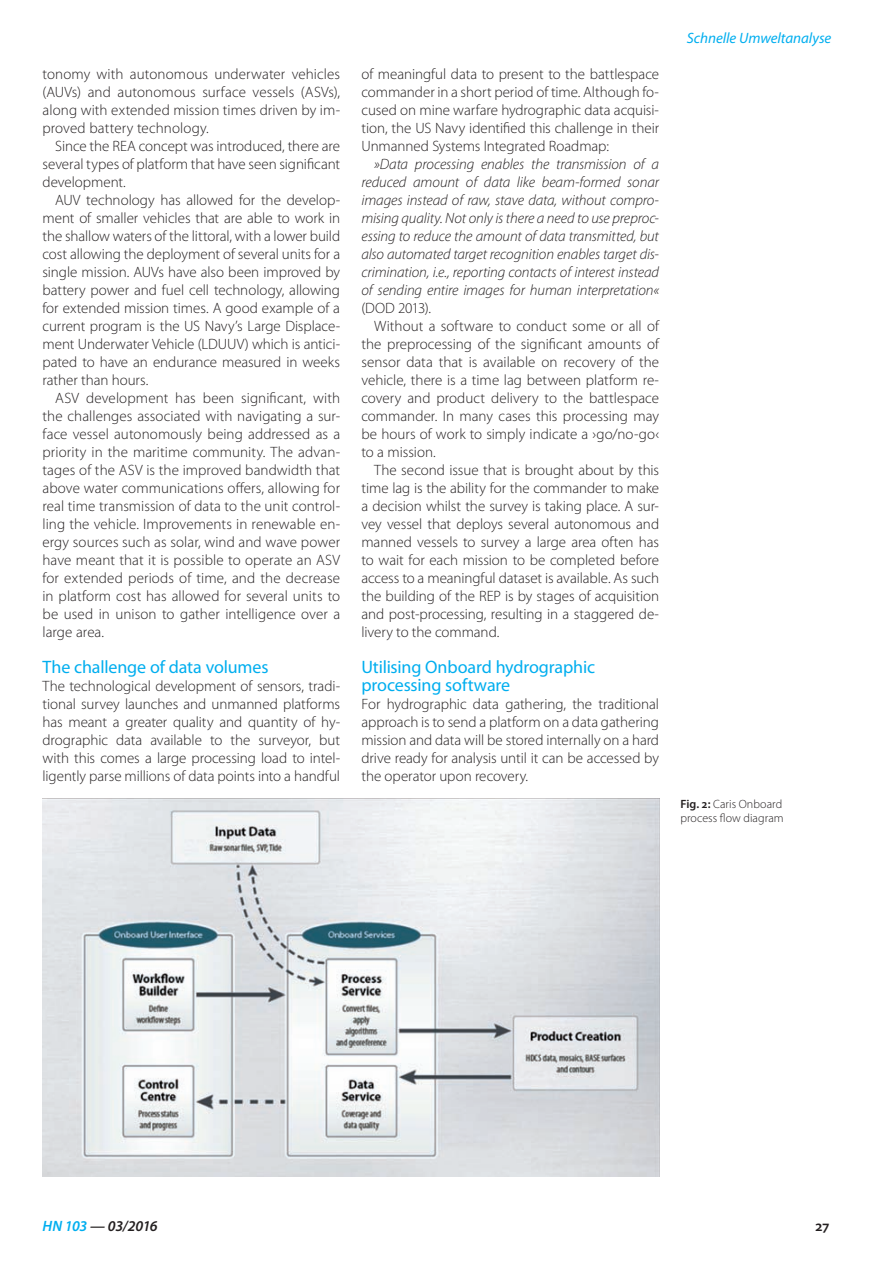
<style>
.page{position:relative;width:893px;height:1263px;background:#fff}
.page>*{position:absolute;margin:0;border:0;box-sizing:border-box;transform-origin:0 0}
.t1{font:18px/18px "Myriad Pro";letter-spacing:-.01em;color:#00aeef}
.t2{font:300 15px/18px "Myriad Pro";color:#231f20;text-align:justify}
.t3{font:italic 300 15px/18px "Myriad Pro";letter-spacing:-.005em;color:#231f20;text-align:justify}
.t4{font:italic 15px "Myriad Pro";letter-spacing:-.005em;color:#00aeef}
.t5{font:italic 600 15px "Myriad Pro";letter-spacing:-.015em;color:#231f20}
.t6{font:600 15px "Myriad Pro";color:#231f20}
.t7{font:300 12px/14.4px "Myriad Pro";letter-spacing:.005em;color:#231f20}
.s1{font-weight:600}
.s2{color:#00aeef}
</style>
<div class="page">
<img style="left:43px;top:799px;width:616px;height:378px">
<p class="t2" style="left:43px;top:64px;width:299px">tonomy with autonomous underwater vehicles (AUVs) and autonomous surface vessels (ASVs), along with extended mission times driven by im&shy;proved battery technology.</p>
<p class="t2" style="left:43px;top:136px;width:299px;text-indent:13px">Since the REA concept was introduced, there are several types of platform that have seen significant development.</p>
<p class="t2" style="left:43px;top:190px;width:299px;text-indent:13px">AUV technology has allowed for the develop&shy;ment of smaller vehicles that are able to work in the shallow waters of the littoral, with a lower build cost allowing the deployment of several units for a single mission. AUVs have also been improved by battery power and fuel cell technology, allowing for extended mission times. A good example of a current program is the US Navy’s Large Displace&shy;ment Underwater Vehicle (LDUUV) which is antici&shy;pated to have an endurance measured in weeks rather than hours.</p>
<p class="t2" style="left:43px;top:388px;width:299px;text-indent:13px">ASV development has been significant, with the challenges associated with navigating a sur&shy;face vessel autonomously being addressed as a priority in the maritime community. The advan&shy;tages of the ASV is the improved bandwidth that above water communications offers, allowing for real time transmission of data to the unit control&shy;ling the vehicle. Improvements in renewable en&shy;ergy sources such as solar, wind and wave power have meant that it is possible to operate an ASV for extended periods of time, and the decrease in platform cost has allowed for several units to be used in unison to gather intelligence over a large area.</p>
<p class="t1" style="left:43px;top:657px;width:227px">The challenge of data volumes</p>
<p class="t2" style="left:43px;top:676px;width:299px">The technological development of sensors, tradi&shy;tional survey launches and unmanned platforms has meant a greater quality and quantity of hy&shy;drographic data available to the surveyor, but with this comes a large processing load to intel&shy;ligently parse millions of data points into a handful</p>
<p class="t2" style="left:361px;top:64px;width:299px">of meaningful data to present to the battlespace commander in a short period of time. Although fo&shy;cused on mine warfare hydrographic data acquisi&shy;tion, the US Navy identified this challenge in their Unmanned Systems Integrated Roadmap:</p>
<p class="t3" style="left:361px;top:154px;width:300px;text-indent:13px">»Data processing enables the transmission of a reduced amount of data like beam-formed sonar images instead of raw, stave data, without compro&shy;mising quality. Not only is there a need to use preproc&shy;essing to reduce the amount of data transmitted, but also automated target recognition enables target dis&shy;crimination, i.e., reporting contacts of interest instead of sending entire images for human interpretation«</p>
<p class="t2" style="left:361px;top:298px;width:71px">(DOD 2013).</p>
<p class="t2" style="left:374px;top:316px;width:286px">Without a software to conduct some or all of</p>
<p class="t2" style="left:361px;top:334px;width:299px">the preprocessing of the significant amounts of</p>
<p class="t2" style="left:361px;top:352px;width:299px">sensor data that is available on recovery of the</p>
<p class="t2" style="left:361px;top:370px;width:299px">vehicle, there is a time lag between platform re-</p>
<p class="t2" style="left:361px;top:388px;width:299px">covery and product delivery to the battlespace</p>
<p class="t2" style="left:361px;top:406px;width:299px">commander. In many cases this processing may</p>
<p class="t2" style="left:361px;top:424px;width:299px">be hours of work to simply indicate a ›go/no-go‹</p>
<p class="t2" style="left:361px;top:442px;width:76px">to a mission.</p>
<p class="t2" style="left:374px;top:460px;width:286px">The second issue that is brought about by this</p>
<p class="t2" style="left:361px;top:478px;width:299px">time lag is the ability for the commander to make</p>
<p class="t2" style="left:361px;top:496px;width:299px">a decision whilst the survey is taking place. A sur-</p>
<p class="t2" style="left:361px;top:514px;width:299px">vey vessel that deploys several autonomous and</p>
<p class="t2" style="left:361px;top:532px;width:299px">manned vessels to survey a large area often has</p>
<p class="t2" style="left:361px;top:550px;width:299px">to wait for each mission to be completed before</p>
<p class="t2" style="left:361px;top:568px;width:299px">access to a meaningful dataset is available. As such</p>
<p class="t2" style="left:361px;top:586px;width:299px">the building of the REP is by stages of acquisition</p>
<p class="t2" style="left:361px;top:604px;width:299px">and post-processing, resulting in a staggered de-</p>
<p class="t2" style="left:361px;top:622px;width:139px">livery to the command.</p>
<p class="t1" style="left:361px;top:657px;width:235px">Utilising Onboard hydrographic processing software</p>
<p class="t2" style="left:361px;top:694px;width:299px">For hydrographic data gathering, the traditional approach is to send a platform on a data gathering mission and data will be stored internally on a hard drive ready for analysis until it can be accessed by the operator upon recovery.</p>
<p class="t4" style="left:687px;top:28px;width:146px">Schnelle Umweltanalyse</p>
<p class="t7" style="left:680px;top:796px;width:105px"><span class="s1">Fig. 2:</span> Caris Onboard process flow diagram</p>
<p class="t5" style="left:43px;top:1216px;width:117px"><span class="s2">HN 103</span> — 03/2016</p>
<p class="t6" style="left:815px;top:1216px;width:15px">27</p>
</div>
